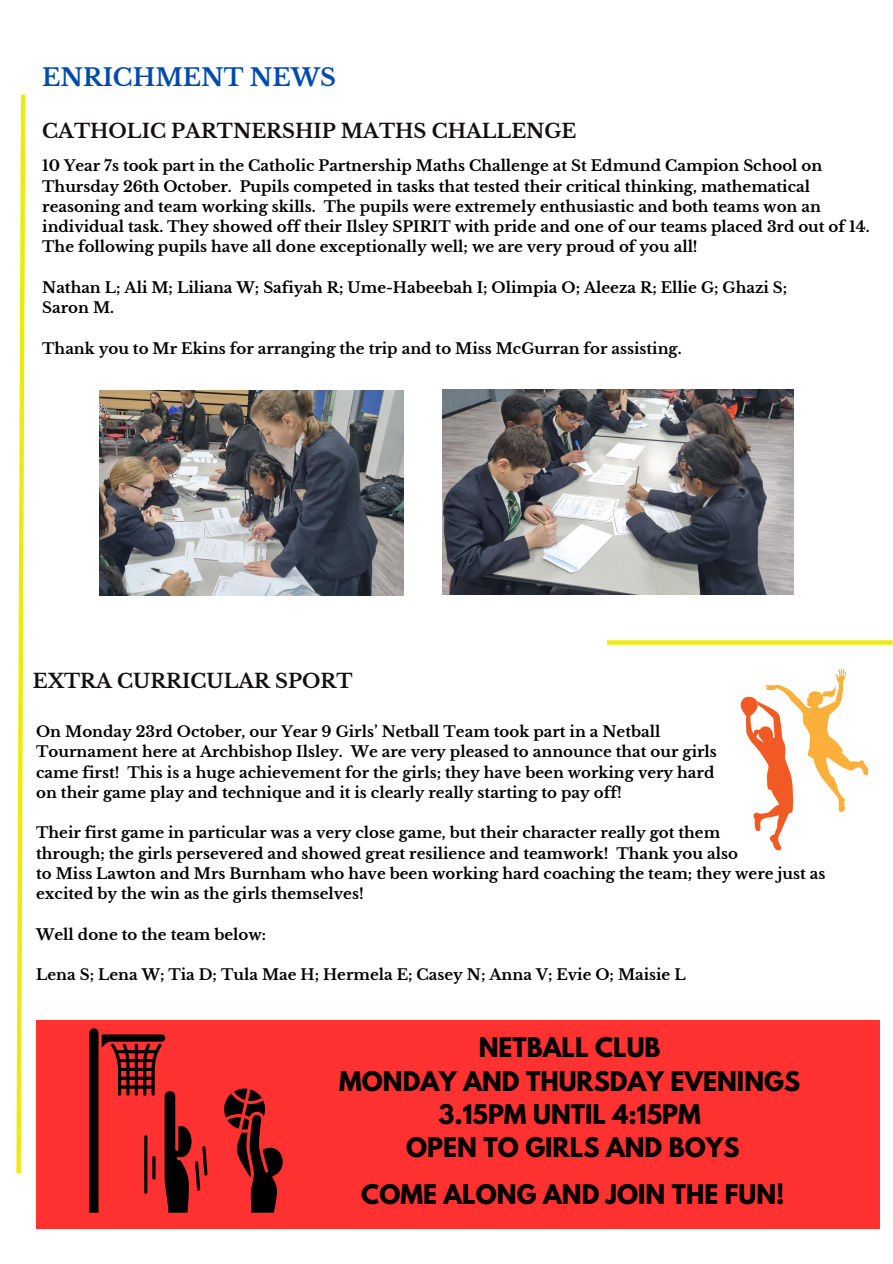
<style>
.page{position:relative;width:893px;height:1264px;background:#fff}
.page>*{position:absolute;margin:0;border:0;box-sizing:border-box;transform-origin:0 0}
.t1{font:700 24px "League Spartan";color:#000}
.t2{font:700 24px "Libre Baskerville";color:#004aad}
.t3{font:700 19.5px "Libre Baskerville";color:#130f12}
.t4{font:700 15px/20.2px "Libre Baskerville";color:#000}
</style>
<div class="page">
<svg style="left:16px;top:94px;width:10px;height:1080px"></svg>
<svg style="left:607px;top:640px;width:285px;height:4px"></svg>
<svg style="left:740px;top:669px;width:128px;height:181px"></svg>
<img style="left:99px;top:390px;width:305px;height:205px">
<img style="left:442px;top:390px;width:351px;height:204px">
<div style="left:36px;top:1020px;width:843px;height:208px;background:#ff3131"></div>
<svg style="left:224px;top:1088px;width:58px;height:124px"></svg>
<svg style="left:89px;top:1028px;width:118px;height:184px"></svg>
<p class="t2" style="left:42px;top:63px;width:295px">ENRICHMENT NEWS</p>
<p class="t3" style="left:42px;top:119px;width:535px">CATHOLIC PARTNERSHIP MATHS CHALLENGE</p>
<p class="t4" style="left:42px;top:156px;width:828px">10 Year 7s took part in the Catholic Partnership Maths Challenge at St Edmund Campion School on Thursday 26th October. Pupils competed in tasks that tested their critical thinking, mathematical reasoning and team working skills. The pupils were extremely enthusiastic and both teams won an individual task. They showed off their Ilsley SPIRIT with pride and one of our teams placed 3rd out of 14.<br>The following pupils have all done exceptionally well; we are very proud of you all!</p>
<p class="t4" style="left:42px;top:277px;width:746px">Nathan L; Ali M; Liliana W; Safiyah R; Ume-Habeebah I; Olimpia O; Aleeza R; Ellie G; Ghazi S;</p>
<p class="t4" style="left:42px;top:298px;width:73px">Saron M.</p>
<p class="t4" style="left:42px;top:338px;width:640px">Thank you to Mr Ekins for arranging the trip and to Miss McGurran for assisting.</p>
<p class="t3" style="left:33px;top:669px;width:321px">EXTRA CURRICULAR SPORT</p>
<p class="t4" style="left:36px;top:721px;width:682px">On Monday 23rd October, our Year 9 Girls’ Netball Team took part in a Netball Tournament here at Archbishop Ilsley. We are very pleased to announce that our girls came first! This is a huge achievement for the girls; they have been working very hard on their game play and technique and it is clearly really starting to pay off!</p>
<p class="t4" style="left:36px;top:823px;width:703px">Their first game in particular was a very close game, but their character really got them through; the girls persevered and showed great resilience and teamwork! Thank you also</p>
<p class="t4" style="left:36px;top:863px;width:790px">to Miss Lawton and Mrs Burnham who have been working hard coaching the team; they were just as excited by the win as the girls themselves!</p>
<p class="t4" style="left:36px;top:924px;width:231px">Well done to the team below:</p>
<p class="t4" style="left:36px;top:964px;width:651px">Lena S; Lena W; Tia D; Tula Mae H; Hermela E; Casey N; Anna V; Evie O; Maisie L</p>
<p class="t1" style="left:478px;top:1035px;width:183px">NETBALL CLUB</p>
<p class="t1" style="left:339px;top:1068px;width:462px">MONDAY AND THURSDAY EVENINGS</p>
<p class="t1" style="left:438px;top:1102px;width:264px">3.15PM UNTIL 4:15PM</p>
<p class="t1" style="left:406px;top:1135px;width:335px">OPEN TO GIRLS AND BOYS</p>
<p class="t1" style="left:361px;top:1182px;width:424px">COME ALONG AND JOIN THE FUN!</p>
</div>
